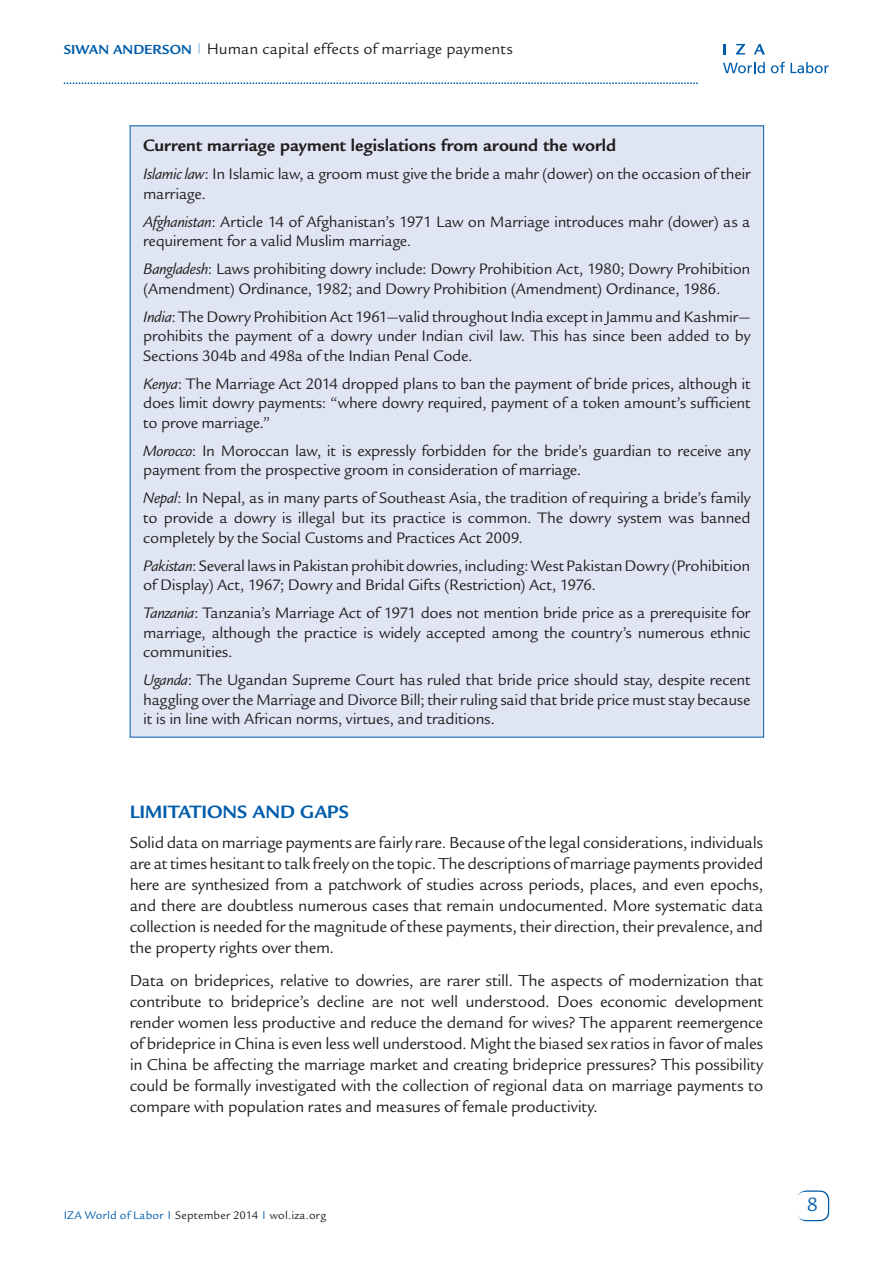
<style>
.page{position:relative;width:893px;height:1263px;background:#fff}
.page>*{position:absolute;margin:0;border:0;box-sizing:border-box;transform-origin:0 0}
.t1{font:21px "Legacy Sans Std";color:#015dab}
.t2{font:700 19.5px "Legacy Sans Std";color:#015dab}
.t3{font:700 18px "Legacy Sans Std";color:#231f20}
.t4{font:17.25px/21px "Legacy Sans Std";letter-spacing:-.02em;color:#231f20;text-align:justify}
.t5{font:16.5px/19.5px "Legacy Sans Std";letter-spacing:-.015em;color:#231f20}
.t6{font:16.5px "Legacy Sans Std";letter-spacing:.005em;color:#231f20}
.t7{font:12px "Legacy Sans Std";letter-spacing:.02em;color:#231f20}
.s1{font-weight:700;font-size:14.25px;color:#015dab}
.s2{font-style:italic}
.s3{color:#015dab}
</style>
<div class="page">
<div style="left:797px;top:1190px;width:32px;height:31px;border:2px solid #015dab;border-radius:9px"></div>
<div style="left:797px;top:1192px;width:31px;height:28px;background:#fff;border-radius:9px"></div>
<svg style="left:64px;top:82px;width:634px;height:2px"></svg>
<svg style="left:723px;top:62px;width:42px;height:11px"></svg>
<svg style="left:771px;top:62px;width:14px;height:11px"></svg>
<svg style="left:791px;top:62px;width:38px;height:11px"></svg>
<svg style="left:723px;top:44px;width:3px;height:10px"></svg>
<svg style="left:736px;top:44px;width:9px;height:10px"></svg>
<svg style="left:754px;top:44px;width:11px;height:10px"></svg>
<div style="left:130px;top:126px;width:634px;height:611px;background:#e0e5f3"></div>
<p class="t6" style="left:64px;top:39px;width:451px"><span class="s1">Siwan Anderson</span> <sup>|</sup> Human capital effects of marriage payments</p>
<p class="t3" style="left:143px;top:135px;width:474px">Current marriage payment legislations from around the world</p>
<p class="t5" style="left:143px;top:165px;width:609px"><span class="s2">Islamic law</span>: In Islamic law, a groom must give the bride a mahr (dower) on the occasion of their marriage.</p>
<p class="t5" style="left:143px;top:212px;width:609px"><span class="s2">Afghanistan</span>: Article 14 of Afghanistan’s 1971 Law on Marriage introduces mahr (dower) as a requirement for a valid Muslim marriage.</p>
<p class="t5" style="left:143px;top:260px;width:609px"><span class="s2">Bangladesh</span>: Laws prohibiting dowry include: Dowry Prohibition Act, 1980; Dowry Prohibition (Amendment) Ordinance, 1982; and Dowry Prohibition (Amendment) Ordinance, 1986.</p>
<p class="t5" style="left:143px;top:307px;width:609px;text-align:justify"><span class="s2">India</span>: The Dowry Prohibition Act 1961—valid throughout India except in Jammu and Kashmir— prohibits the payment of a dowry under Indian civil law. This has since been added to by Sections 304b and 498a of the Indian Penal Code.</p>
<p class="t5" style="left:143px;top:374px;width:609px;text-align:justify"><span class="s2">Kenya</span>: The Marriage Act 2014 dropped plans to ban the payment of bride prices, although it does limit dowry payments: “where dowry required, payment of a token amount’s sufficient to prove marriage.”</p>
<p class="t5" style="left:143px;top:441px;width:609px"><span class="s2">Morocco</span>: In Moroccan law, it is expressly forbidden for the bride’s guardian to receive any payment from the prospective groom in consideration of marriage.</p>
<p class="t5" style="left:143px;top:489px;width:609px;text-align:justify"><span class="s2">Nepal</span>: In Nepal, as in many parts of Southeast Asia, the tradition of requiring a bride’s family to provide a dowry is illegal but its practice is common. The dowry system was banned completely by the Social Customs and Practices Act 2009.</p>
<p class="t5" style="left:143px;top:556px;width:609px"><span class="s2">Pakistan</span>: Several laws in Pakistan prohibit dowries, including: West Pakistan Dowry (Prohibition of Display) Act, 1967; Dowry and Bridal Gifts (Restriction) Act, 1976.</p>
<p class="t5" style="left:143px;top:603px;width:609px;text-align:justify"><span class="s2">Tanzania</span>: Tanzania’s Marriage Act of 1971 does not mention bride price as a prerequisite for marriage, although the practice is widely accepted among the country’s numerous ethnic communities.</p>
<p class="t5" style="left:143px;top:670px;width:609px;text-align:justify"><span class="s2">Uganda</span>: The Ugandan Supreme Court has ruled that bride price should stay, despite recent haggling over the Marriage and Divorce Bill; their ruling said that bride price must stay because it is in line with African norms, virtues, and traditions.</p>
<p class="t2" style="left:130px;top:801px;width:84px">LIMITATION</p>
<p class="t2" style="left:237px;top:801px;width:31px">S AND</p>
<p class="t2" style="left:300px;top:801px;width:50px">GAPS</p>
<p class="t4" style="left:130px;top:832px;width:635px">Solid data on marriage payments are fairly rare. Because of the legal considerations, individuals are at times hesitant to talk freely on the topic. The descriptions of marriage payments provided here are synthesized from a patchwork of studies across periods, places, and even epochs, and there are doubtless numerous cases that remain undocumented. More systematic data collection is needed for the magnitude of these payments, their direction, their prevalence, and the property rights over them.</p>
<p class="t4" style="left:130px;top:971px;width:635px">Data on brideprices, relative to dowries, are rarer still. The aspects of modernization that contribute to brideprice’s decline are not well understood. Does economic development render women less productive and reduce the demand for wives? The apparent reemergence of brideprice in China is even less well understood. Might the biased sex ratios in favor of males in China be affecting the marriage market and creating brideprice pressures? This possibility could be formally investigated with the collection of regional data on marriage payments to compare with population rates and measures of female productivity.</p>
<p class="t7" style="left:64px;top:1208px;width:264px"><span class="s3">IZA World of Labor</span> <sup>|</sup> September 2014 <sup>|</sup> wol.iza.org</p>
<p class="t1" style="left:807px;top:1192px;width:13px">8</p>
</div>
